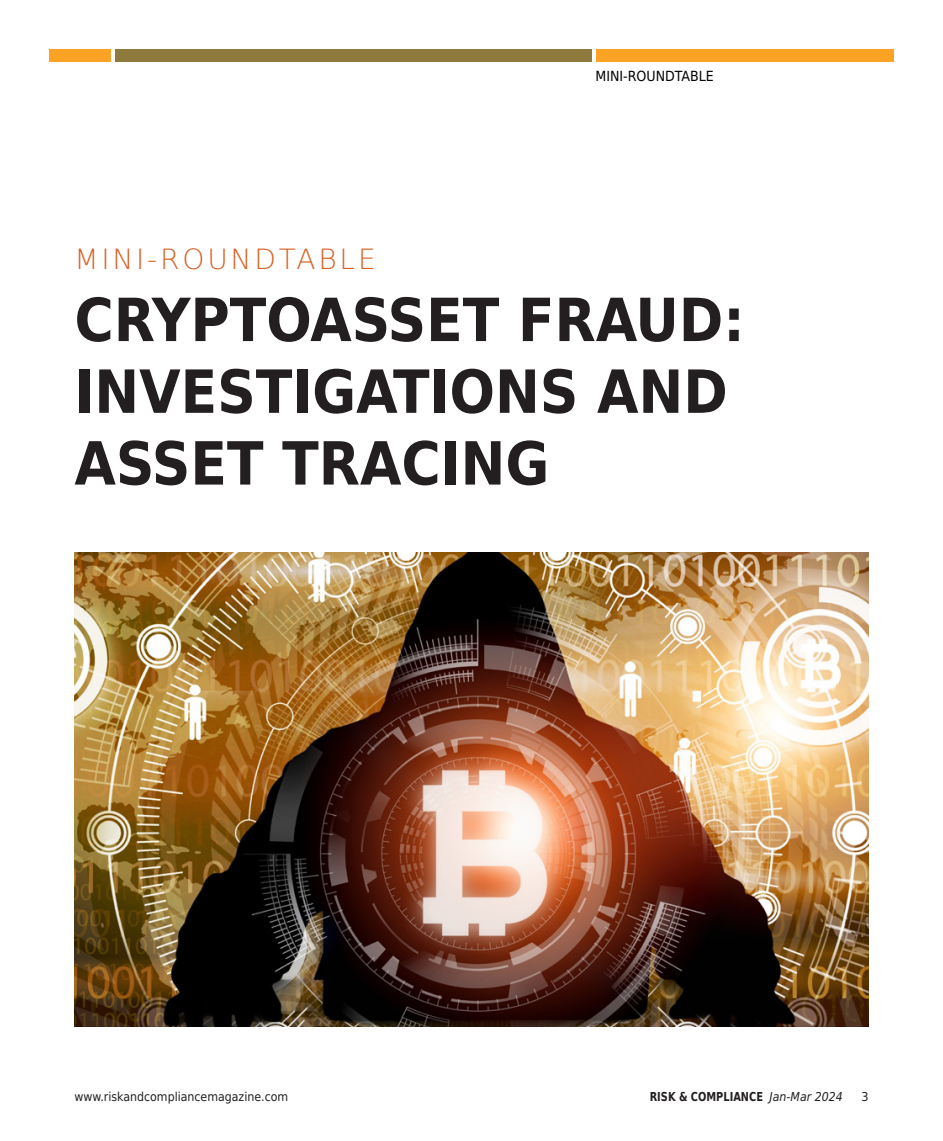
<style>
.page{position:relative;width:943px;height:1141px;background:#fff}
.page>*{position:absolute;margin:0;border:0;box-sizing:border-box;transform-origin:0 0}
.t1{font:700 59.5px/71.8px "DejaVu Sans Condensed";color:#231f20}
.t2{font:200 28px "DejaVu Sans";letter-spacing:.1em;color:#d96125}
.t3{font:14px "DejaVu Sans Condensed";color:#000}
.t4{font:12.25px "DejaVu Sans Condensed";color:#231f20}
.t5{font:700 12.25px "DejaVu Sans";color:#231f20;scale:.8 1}
.s1{font-family:"DejaVu Sans Condensed";font-weight:400;font-style:italic}
</style>
<div class="page">
<div style="left:595px;top:50px;width:298px;height:12px;background:#fca326"></div>
<div style="left:115px;top:50px;width:477px;height:12px;background:#8f7a3d"></div>
<div style="left:50px;top:50px;width:61px;height:12px;background:#fca326"></div>
<img style="left:74px;top:552px;width:794px;height:474px">
<p class="t3" style="left:595px;top:64px;width:120px">MINI-ROUNDTABLE</p>
<p class="t2" style="left:74px;top:238px;width:303px">MINI-ROUNDTABLE</p>
<p class="t1" style="left:74px;top:282px;width:671px">CRYPTOASSET FRAUD:<br>INVESTIGATIONS AND<br>ASSET TRACING</p>
<p class="t4" style="left:74px;top:1086px;width:215px">www.riskandcompliancemagazine.com</p>
<p class="t5" style="left:649px;top:1086px;width:243px">RISK &amp; COMPLIANCE <span class="s1">Jan-Mar 2024</span></p>
<p class="t4" style="left:861px;top:1086px;width:9px">3</p>
</div>
